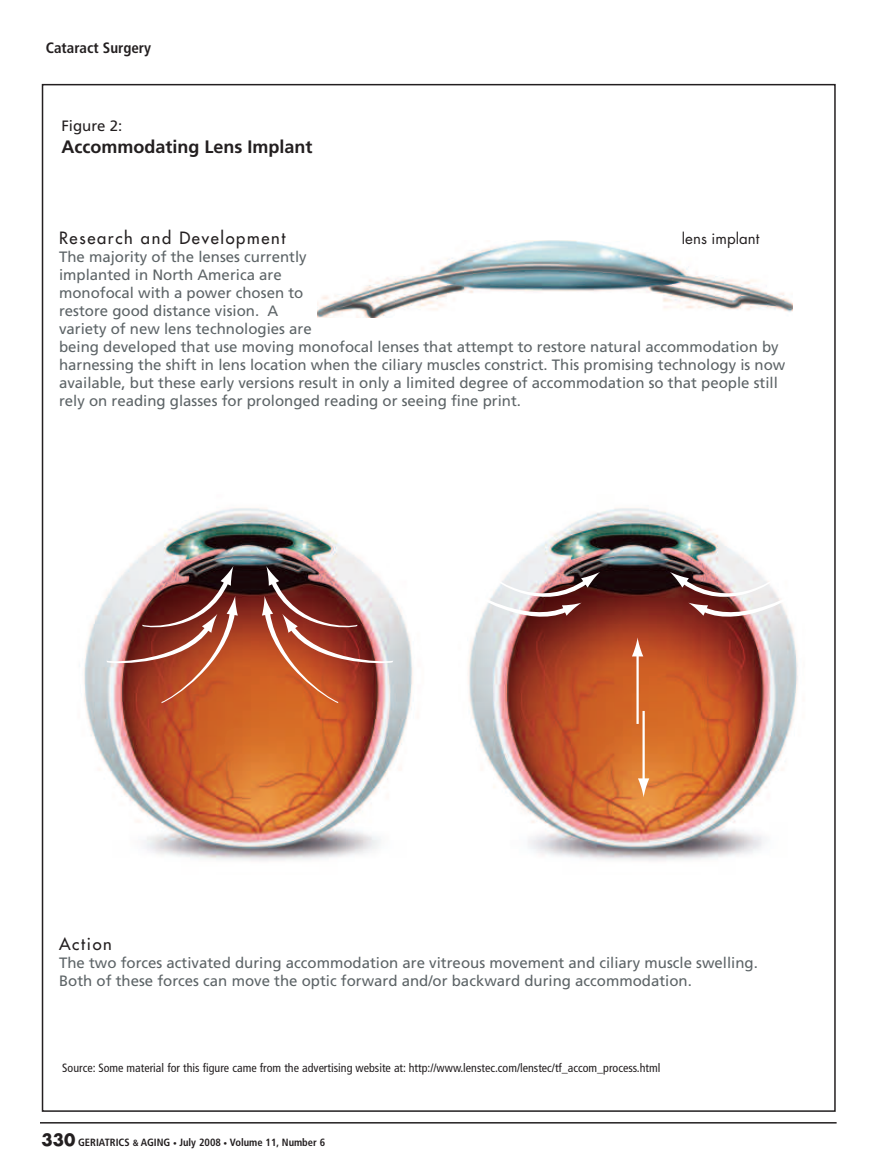
<style>
.page{position:relative;width:878px;height:1175px;background:#fff}
.page>*{position:absolute;margin:0;border:0;box-sizing:border-box;transform-origin:0 0}
.t1{font:700 18px "Frutiger";color:#231f20}
.t2{font:16.5px "Futura";color:#231f20}
.t3{font:15px/18px "Frutiger";color:#5d6467}
.t4{font:700 condensed 15px "Frutiger";color:#231f20}
.t5{font:15px "Futura";color:#231f20}
.t6{font:15px "Frutiger";color:#231f20}
.t7{font:condensed 12px "Frutiger";color:#231f20}
.t8{font:700 condensed 10.5px "Frutiger";color:#231f20}
.s1{font-family:"Futura";font-stretch:normal;font-size:16.5px}
.s2{font-size:9px}
.s3{font-size:7.5px}
</style>
<div class="page">
<hr style="left:40px;top:1122px;width:796px;height:1px;background:#231f20">
<img style="left:84px;top:508px;width:714px;height:353px">
<img style="left:317px;top:241px;width:475px;height:77px">
<svg style="left:106px;top:566px;width:132px;height:137px;background:#a96d60"></svg>
<svg style="left:462px;top:572px;width:138px;height:57px"></svg>
<svg style="left:670px;top:572px;width:128px;height:57px"></svg>
<svg style="left:262px;top:566px;width:131px;height:137px;background:#b06d5e"></svg>
<hr style="left:636px;top:652px;width:2px;height:72px;background:#fff">
<svg style="left:632px;top:637px;width:11px;height:19px"></svg>
<hr style="left:642px;top:711px;width:2px;height:71px;background:#fff">
<svg style="left:638px;top:778px;width:11px;height:19px"></svg>
<p class="t4" style="left:46px;top:42px;width:107px">Cataract Surgery</p>
<p class="t6" style="left:61px;top:120px;width:62px">Figure 2:</p>
<p class="t1" style="left:61px;top:140px;width:253px">Accommodating Lens Implant</p>
<p class="t2" style="left:59px;top:229px;width:228px">Research and Development</p>
<p class="t3" style="left:59px;top:248px;width:727px">The majority of the lenses currently<br>implanted in North America are<br>monofocal with a power chosen to<br>restore good distance vision. A<br>variety of new lens technologies are<br>being developed that use moving monofocal lenses that attempt to restore natural accommodation by harnessing the shift in lens location when the ciliary muscles constrict. This promising technology is now available, but these early versions result in only a limited degree of accommodation so that people still rely on reading glasses for prolonged reading or seeing fine print.</p>
<p class="t5" style="left:681px;top:231px;width:79px">lens implant</p>
<p class="t2" style="left:59px;top:936px;width:54px">Action</p>
<p class="t3" style="left:59px;top:955px;width:700px">The two forces activated during accommodation are vitreous movement and ciliary muscle swelling.<br>Both of these forces can move the optic forward and/or backward during accommodation.</p>
<p class="t7" style="left:62px;top:1062px;width:599px">Source: Some material for this figure came from the advertising website at: http://www.lenstec.com/lenstec/tf_accom_process.html</p>
<p class="t8" style="left:41px;top:1138px;width:285px"><span class="s1">330</span> GERIATRICS <span class="s2">&amp;</span> AGING <span class="s3">•</span> July 2008 <span class="s3">•</span> Volume 11, Number 6</p>
</div>
